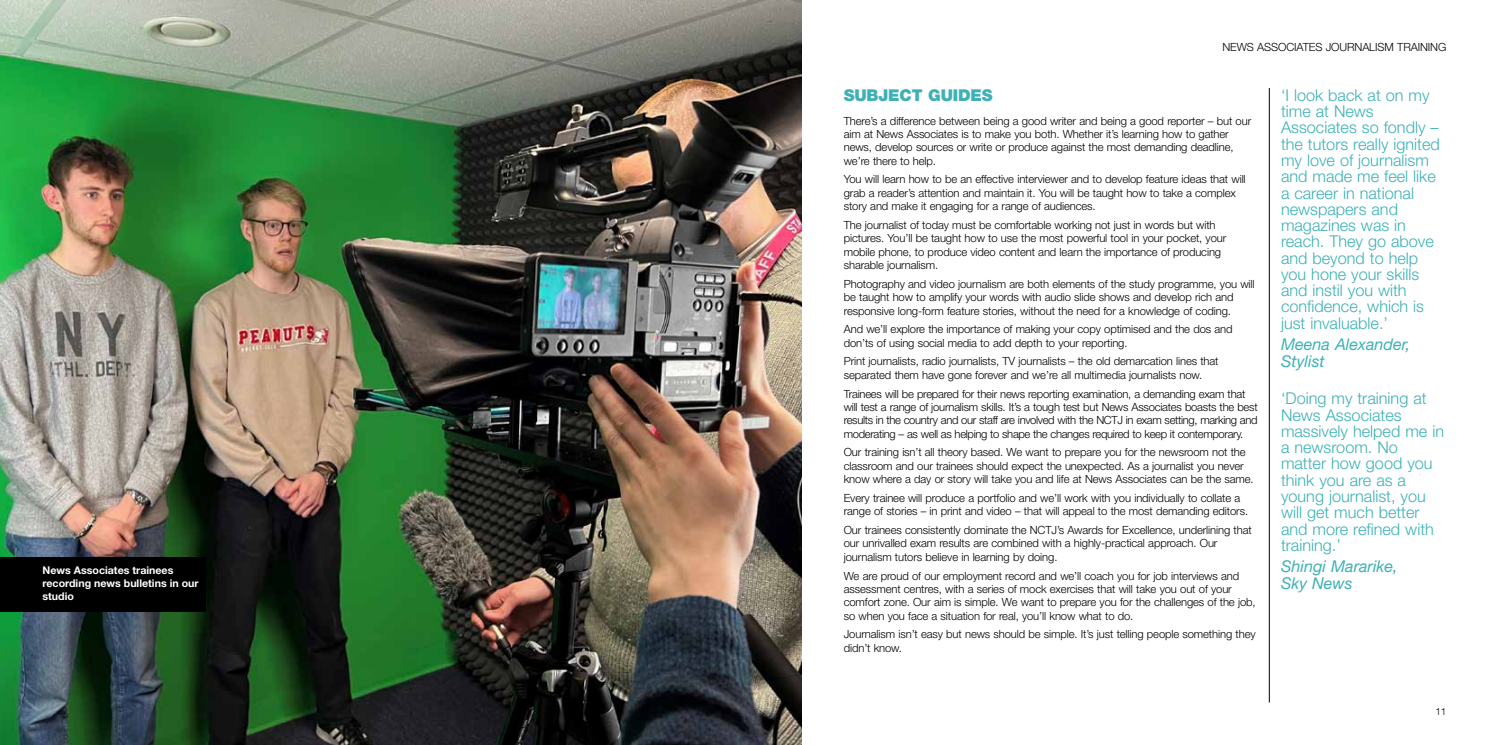
<style>
.page{position:relative;width:1489px;height:745px;background:#fff}
.page>*{position:absolute;margin:0;border:0;box-sizing:border-box;transform-origin:0 0}
.t1{font:300 16.25px/16.2px "Helvetica Neue";color:#3eb1b6}
.t2{font:italic 16.25px/16.2px "Helvetica Neue";color:#3eb1b6}
.t3{font:900 16.25px "Helvetica Neue";letter-spacing:-.01em;color:#3eb1b6}
.t4{font:300 11.25px/13.4px "Helvetica Neue";letter-spacing:-.01em;color:#000}
.t5{font:300 11.25px/13.4px "Helvetica Neue";letter-spacing:-.03em;color:#000}
.t6{font:700 10.62px/12.8px "Helvetica Neue";color:#fff}
.t7{font:300 10px "Helvetica Neue";color:#000}
</style>
<div class="page">
<img style="left:0;top:0;width:801px;height:744px">
<div style="left:0;top:556px;width:206px;height:54px;background:#000"></div>
<hr style="left:1268px;top:88px;width:1px;height:614px;background:#000">
<p class="t6" style="left:43px;top:563px;width:158px">News Associates trainees recording news bulletins in our studio</p>
<p class="t4" style="left:1222px;top:40px;width:225px">NEWS ASSOCIATES JOURNALISM TRAINING</p>
<h1 class="t3" style="left:843px;top:85px;width:150px">SUBJECT GUIDES</h1>
<p class="t4" style="left:843px;top:114px;width:409px">There’s a difference between being a good writer and being a good reporter – but our aim at News Associates is to make you both. Whether it’s learning how to gather news, develop sources or write or produce against the most demanding deadline, we’re there to help.</p>
<p class="t4" style="left:843px;top:172px;width:403px">You will learn how to be an effective interviewer and to develop feature ideas that will grab a reader’s attention and maintain it. You will be taught how to take a complex story and make it engaging for a range of audiences.</p>
<p class="t4" style="left:843px;top:218px;width:384px">The journalist of today must be comfortable working not just in words but with pictures. You’ll be taught how to use the most powerful tool in your pocket, your mobile phone, to produce video content and learn the importance of producing sharable journalism.</p>
<p class="t4" style="left:843px;top:277px;width:412px">Photography and video journalism are both elements of the study programme, you will be taught how to amplify your words with audio slide shows and develop rich and responsive long-form feature stories, without the need for a knowledge of coding.</p>
<p class="t4" style="left:843px;top:322px;width:390px">And we’ll explore the importance of making your copy optimised and the dos and don’ts of using social media to add depth to your reporting.</p>
<p class="t4" style="left:843px;top:354px;width:376px">Print journalists, radio journalists, TV journalists – the old demarcation lines that separated them have gone forever and we’re all multimedia journalists now.</p>
<p class="t5" style="left:843px;top:386px;width:415px">Trainees will be prepared for their news reporting examination, a demanding exam that will test a range of journalism skills. It’s a tough test but News Associates boasts the best results in the country and our staff are involved with the NCTJ in exam setting, marking and moderating – as well as helping to shape the changes required to keep it contemporary.</p>
<p class="t4" style="left:843px;top:445px;width:411px">Our training isn’t all theory based. We want to prepare you for the newsroom not the classroom and our trainees should expect the unexpected. As a journalist you never know where a day or story will take you and life at News Associates can be the same.</p>
<p class="t4" style="left:843px;top:490px;width:406px">Every trainee will produce a portfolio and we’ll work with you individually to collate a range of stories – in print and video – that will appeal to the most demanding editors.</p>
<p class="t4" style="left:843px;top:522px;width:409px">Our trainees consistently dominate the NCTJ’s Awards for Excellence, underlining that our unrivalled exam results are combined with a highly-practical approach. Our journalism tutors believe in learning by doing.</p>
<p class="t4" style="left:843px;top:568px;width:413px">We are proud of our employment record and we’ll coach you for job interviews and assessment centres, with a series of mock exercises that will take you out of your comfort zone. Our aim is simple. We want to prepare you for the challenges of the job, so when you face a situation for real, you’ll know what to do.</p>
<p class="t4" style="left:843px;top:627px;width:413px">Journalism isn’t easy but news should be simple. It’s just telling people something they didn’t know.</p>
<p class="t1" style="left:1280px;top:87px;width:160px">‘I look back at on my time at News<br>Associates so fondly – the tutors really ignited my love of journalism and made me feel like a career in national newspapers and magazines was in reach. They go above and beyond to help you hone your skills and instil you with confidence, which is just invaluable.’</p>
<h1 class="t2" style="left:1280px;top:336px;width:131px">Meena Alexander,<br>Stylist</h1>
<h1 class="t1" style="left:1280px;top:390px;width:164px">‘Doing my training at<br>News Associates massively helped me in a newsroom. No matter how good you think you are as a young journalist, you will get much better and more refined with training.’</h1>
<h1 class="t2" style="left:1280px;top:558px;width:118px">Shingi Mararike,<br>Sky News</h1>
<p class="t7" style="left:1435px;top:704px;width:13px">11</p>
</div>
